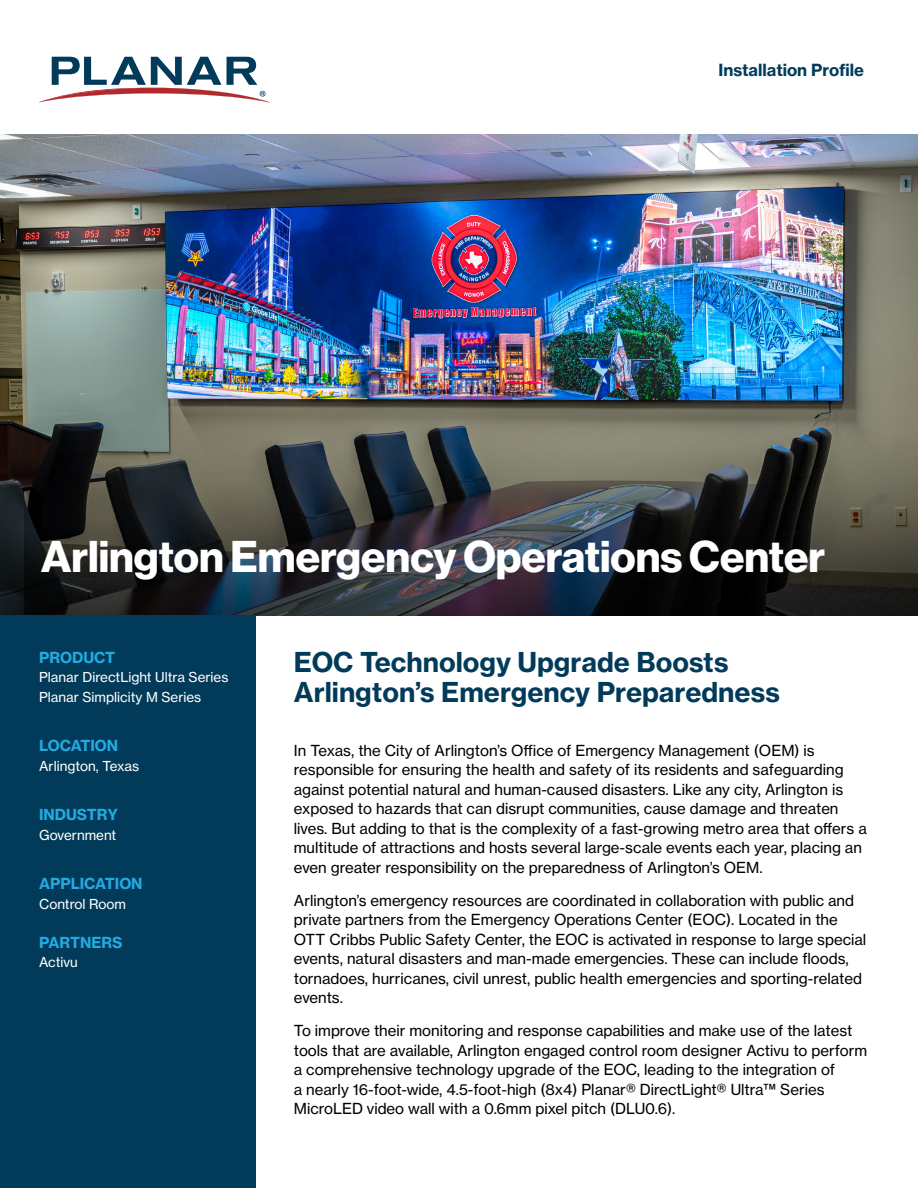
<style>
.page{position:relative;width:918px;height:1188px;background:#fff}
.page>*{position:absolute;margin:0;border:0;box-sizing:border-box;transform-origin:0 0}
.t1{font:700 43.5px "Haas Grot Disp 75";color:#fff}
.t2{font:700 27px/30px "Haas Grot Text 75";color:#023b5a}
.t3{font:700 16.5px "Haas Grot Text 75";color:#023b5a}
.t4{font:15px/19.5px "Haas Grot Text 55 Roman";color:#000}
.t5{font:700 15px "Haas Grot Text 75";color:#24aae1}
.t6{font:13.5px "Haas Grot Text 55 Roman";color:#fff}
</style>
<div class="page">
<svg style="left:39px;top:57px;width:231px;height:46px"></svg>
<img style="left:0;top:135px;width:918px;height:481px">
<img style="left:25px;top:427px;width:893px;height:189px">
<div style="left:0;top:616px;width:256px;height:572px;background:#023b5a"></div>
<p class="t3" style="left:719px;top:60px;width:147px">Installation Profile</p>
<p class="t1" style="left:41px;top:531px;width:785px">Arlington Emergency Operations Center</p>
<p class="t5" style="left:39px;top:648px;width:78px">PRODUCT</p>
<p class="t6" style="left:39px;top:669px;width:191px">Planar DirectLight Ultra Series</p>
<p class="t6" style="left:39px;top:688px;width:164px">Planar Simplicity M Series</p>
<p class="t5" style="left:39px;top:736px;width:81px">LOCATION</p>
<p class="t6" style="left:39px;top:757px;width:101px">Arlington, Texas</p>
<p class="t5" style="left:39px;top:805px;width:80px">INDUSTRY</p>
<p class="t6" style="left:39px;top:826px;width:79px">Government</p>
<p class="t5" style="left:39px;top:874px;width:105px">APPLICATION</p>
<p class="t6" style="left:39px;top:895px;width:88px">Control Room</p>
<p class="t5" style="left:39px;top:933px;width:85px">PARTNERS</p>
<p class="t6" style="left:39px;top:954px;width:40px">Activu</p>
<p class="t2" style="left:294px;top:647px;width:488px">EOC Technology Upgrade Boosts<br>Arlington’s Emergency Preparedness</p>
<p class="t4" style="left:294px;top:740px;width:575px">In Texas, the City of Arlington’s Office of Emergency Management (OEM) is responsible for ensuring the health and safety of its residents and safeguarding against potential natural and human-caused disasters. Like any city, Arlington is exposed to hazards that can disrupt communities, cause damage and threaten lives. But adding to that is the complexity of a fast-growing metro area that offers a multitude of attractions and hosts several large-scale events each year, placing an even greater responsibility on the preparedness of Arlington’s OEM.</p>
<p class="t4" style="left:294px;top:890px;width:574px">Arlington’s emergency resources are coordinated in collaboration with public and private partners from the Emergency Operations Center (EOC). Located in the OTT Cribbs Public Safety Center, the EOC is activated in response to large special events, natural disasters and man-made emergencies. These can include floods, tornadoes, hurricanes, civil unrest, public health emergencies and sporting-related events.</p>
<p class="t4" style="left:294px;top:1021px;width:575px">To improve their monitoring and response capabilities and make use of the latest tools that are available, Arlington engaged control room designer Activu to perform a comprehensive technology upgrade of the EOC, leading to the integration of<br>a nearly 16-foot-wide, 4.5-foot-high (8x4) Planar® DirectLight® Ultra™ Series MicroLED video wall with a 0.6mm pixel pitch (DLU0.6).</p>
</div>
